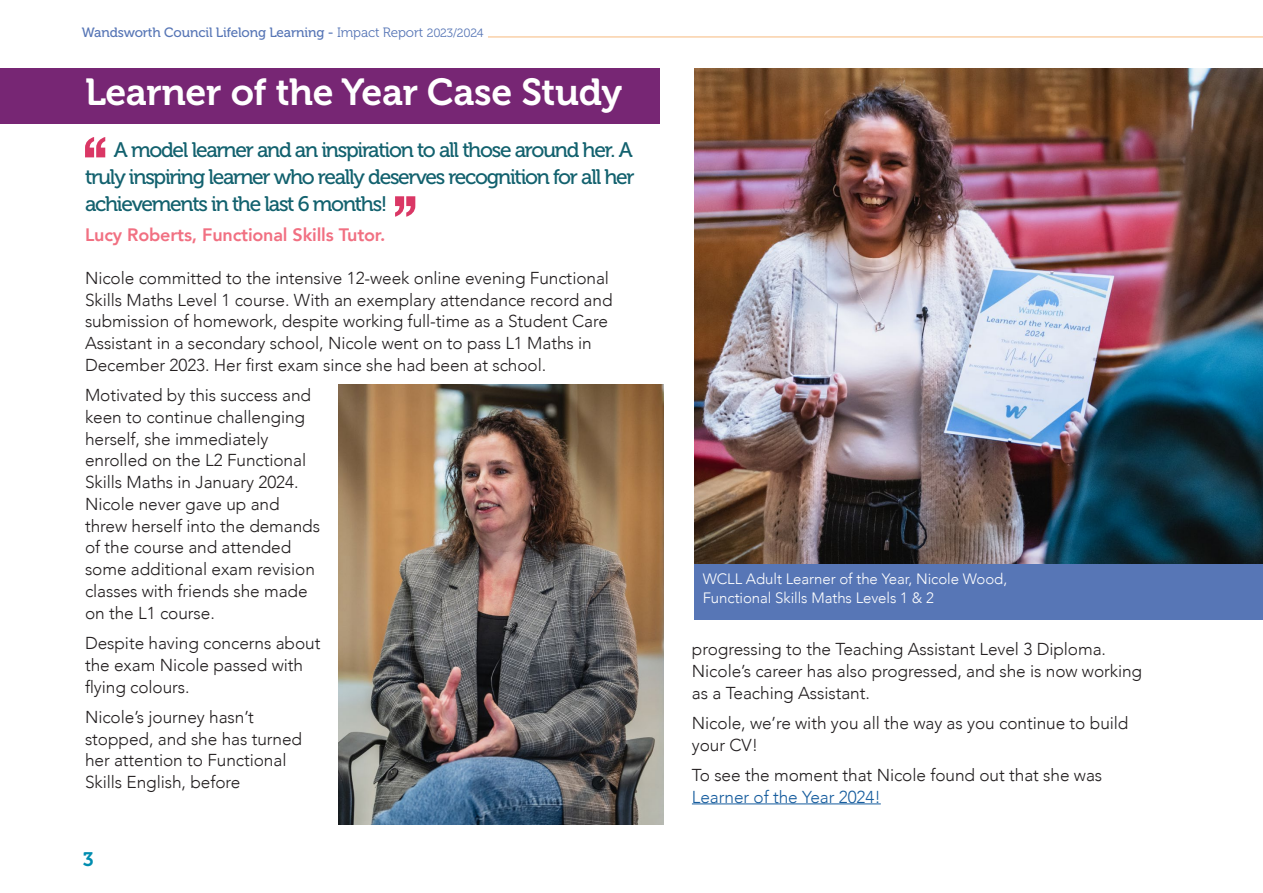
<style>
.page{position:relative;width:1263px;height:893px;background:#fff}
.page>*{position:absolute;margin:0;border:0;box-sizing:border-box;transform-origin:0 0}
.t1{font:37.5px "Museo 700";letter-spacing:-.01em;color:#fff}
.t2{font:21px/27px "Museo 500";letter-spacing:-.06em;color:#12616e;text-align:justify}
.t3{font:19.5px "Museo 700";color:#008db0}
.t4{font:800 18px "Avenir";letter-spacing:-.01em;color:#f17082}
.t5{font:300 17.25px/21.8px "Avenir";letter-spacing:-.005em;color:#231f20}
.t6{font:300 17.25px "Avenir";letter-spacing:-.005em;color:#175d9e}
.t7{font:300 15px/19.5px "Avenir";letter-spacing:-.005em;color:#fff}
.t8{font:13.5px "Museo 500";letter-spacing:-.01em;color:#5776b6}
.s1{font-family:"Museo 300"}
.s2{font-family:"Museo 300";font-size:12px}
</style>
<div class="page">
<hr style="left:488px;top:37px;width:775px;height:1px;background:#f7b97e">
<div style="left:0;top:68px;width:659px;height:55px;background:#772674"></div>
<svg style="left:85px;top:137px;width:20px;height:20px"></svg>
<svg style="left:395px;top:196px;width:20px;height:21px"></svg>
<img style="left:338px;top:385px;width:326px;height:440px">
<img style="left:694px;top:68px;width:569px;height:496px">
<div style="left:694px;top:564px;width:569px;height:56px;background:#5776b6"></div>
<hr style="left:692px;top:803px;width:189px;height:1px;background:#175d9e">
<p class="t8" style="left:82px;top:25px;width:403px">Wandsworth Council Lifelong Learning - <span class="s1">Impact Report</span> <span class="s2">2023/2024</span></p>
<h1 class="t1" style="left:85px;top:71px;width:539px">Learner of the Year Case Study</h1>
<p class="t2" style="left:85px;top:137px;width:551px;text-indent:29px">A model learner and an inspiration to all those around her. A truly inspiring learner who really deserves recognition for all her achievements in the last 6 months!</p>
<p class="t4" style="left:85px;top:221px;width:302px">Lucy Roberts, Functional Skills Tutor.</p>
<p class="t5" style="left:85px;top:267px;width:529px">Nicole committed to the intensive 12-week online evening Functional Skills Maths Level 1 course. With an exemplary attendance record and submission of homework, despite working full-time as a Student Care Assistant in a secondary school, Nicole went on to pass L1 Maths in December 2023. Her first exam since she had been at school.</p>
<p class="t5" style="left:85px;top:384px;width:237px">Motivated by this success and keen to continue challenging herself, she immediately enrolled on the L2 Functional<br>Skills Maths in January 2024.<br>Nicole never gave up and threw herself into the demands of the course and attended some additional exam revision classes with friends she made on the L1 course.</p>
<p class="t5" style="left:85px;top:632px;width:237px">Despite having concerns about the exam Nicole passed with flying colours.</p>
<p class="t5" style="left:85px;top:706px;width:219px">Nicole’s journey hasn’t stopped, and she has turned her attention to Functional<br>Skills English, before</p>
<p class="t3" style="left:83px;top:848px;width:12px">3</p>
<p class="t7" style="left:703px;top:569px;width:306px">WCLL Adult Learner of the Year, Nicole Wood,<br>Functional Skills Maths Levels 1 &amp; 2</p>
<p class="t5" style="left:692px;top:638px;width:452px">progressing to the Teaching Assistant Level 3 Diploma.<br>Nicole’s career has also progressed, and she is now working as a Teaching Assistant.</p>
<p class="t5" style="left:692px;top:712px;width:438px">Nicole, we’re with you all the way as you continue to build your CV!</p>
<p class="t5" style="left:692px;top:764px;width:412px">To see the moment that Nicole found out that she was</p>
<p class="t6" style="left:692px;top:786px;width:190px">Learner of the Year 2024!</p>
</div>
